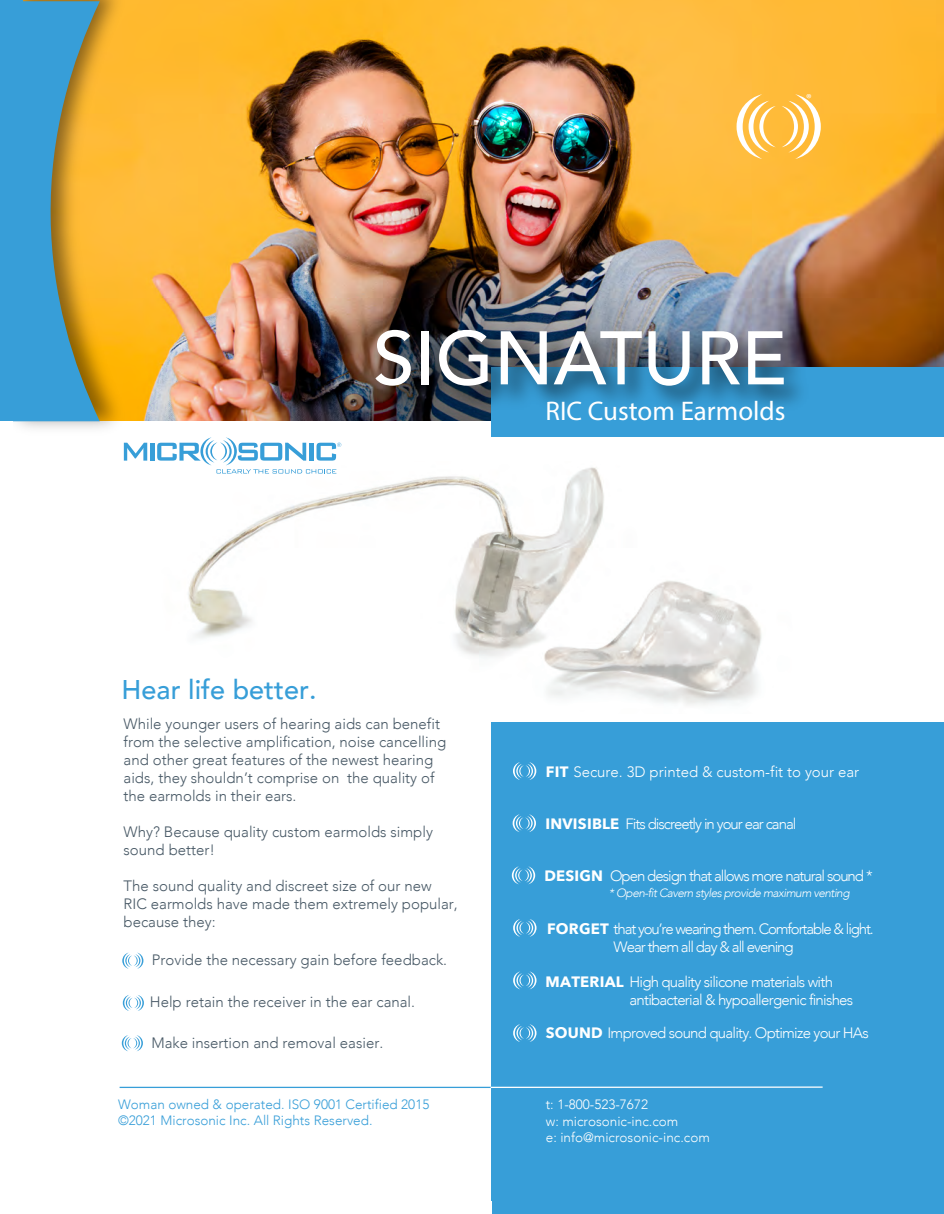
<style>
.page{position:relative;width:944px;height:1214px;background:#fff}
.page>*{position:absolute;margin:0;border:0;box-sizing:border-box;transform-origin:0 0}
.t1{font:500 75px "Avenir";color:#fff}
.t2{font:27px "Myriad Pro";color:#fff}
.t3{font:500 27px "Avenir";color:#379ed8}
.t4{font:300 15px/18px "Avenir";color:#475865}
.t5{font:300 15px "Avenir";letter-spacing:-.05em;color:#fff}
.t6{font:300 15px "Avenir";letter-spacing:-.07em;color:#fff}
.t7{font:300 15px "Avenir";letter-spacing:-.075em;color:#fff}
.t8{font:300 15px "Avenir";color:#fff}
.t9{font:300 13.5px/16.2px "Avenir";color:#379ed8}
.t10{font:300 13.5px/16.2px "Avenir";color:#fff}
.t11{font:13.2px "Myriad Pro";color:#fff}
.t12{font:italic 300 12px "Avenir";letter-spacing:-.05em;color:#fff}
.s1{font-family:"Avenir Next";font-weight:700}
</style>
<div class="page">
<img style="left:133px;top:0;width:811px;height:421px">
<img style="left:13px;top:0;width:120px;height:429px">
<svg style="left:23px;top:1px;width:77px;height:420px;background:#7c9d8b"></svg>
<hr style="left:120px;top:1086px;width:371px;height:2px;background:#379ed8">
<div style="left:491px;top:367px;width:453px;height:847px;background:#379ed8"></div>
<div style="left:0;top:0;width:23px;height:421px;background:#379ed8"></div>
<hr style="left:491px;top:1086px;width:331px;height:2px;background:#fff">
<div style="left:472px;top:437px;width:472px;height:284px;background:#fff"></div>
<img style="left:188px;top:467px;width:570px;height:238px">
<svg style="left:736px;top:94px;width:39px;height:65px"></svg>
<svg style="left:781px;top:94px;width:39px;height:65px"></svg>
<svg style="left:124px;top:443px;width:23px;height:17px"></svg>
<hr style="left:150px;top:443px;width:4px;height:17px;background:#379ed8">
<svg style="left:157px;top:437px;width:184px;height:36px"></svg>
<svg style="left:122px;top:952px;width:21px;height:16px"></svg>
<svg style="left:123px;top:995px;width:21px;height:16px"></svg>
<svg style="left:122px;top:1035px;width:21px;height:16px"></svg>
<svg style="left:513px;top:762px;width:23px;height:18px"></svg>
<svg style="left:512px;top:866px;width:23px;height:18px"></svg>
<svg style="left:513px;top:971px;width:23px;height:18px"></svg>
<svg style="left:513px;top:1024px;width:23px;height:18px"></svg>
<svg style="left:512px;top:814px;width:24px;height:18px"></svg>
<svg style="left:513px;top:919px;width:23px;height:17px"></svg>
<img style="left:359px;top:299px;width:585px;height:122px">
<img style="left:622px;top:467px;width:140px;height:206px">
<p class="t11" style="left:806px;top:90px;width:7px">®</p>
<h1 class="t1" style="left:373px;top:293px;width:415px">SIGNATURE</h1>
<h2 class="t2" style="left:545px;top:395px;width:241px">RIC Custom Earmolds</h2>
<h2 class="t3" style="left:122px;top:666px;width:196px">Hear life better.</h2>
<p class="t4" style="left:124px;top:714px;width:324px">While younger users of hearing aids can benefit from the selective amplification, noise cancelling and other great features of the newest hearing aids, they shouldn’t comprise on the quality of the earmolds in their ears.</p>
<p class="t4" style="left:124px;top:822px;width:311px">Why? Because quality custom earmolds simply sound better!</p>
<p class="t4" style="left:124px;top:876px;width:336px">The sound quality and discreet size of our new<br>RIC earmolds have made them extremely popular, because they:</p>
<p class="t4" style="left:152px;top:950px;width:297px">Provide the necessary gain before feedback.</p>
<p class="t4" style="left:150px;top:993px;width:267px">Help retain the receiver in the ear canal.</p>
<p class="t4" style="left:151px;top:1034px;width:233px">Make insertion and removal easier.</p>
<p class="t9" style="left:118px;top:1096px;width:313px">Woman owned &amp; operated. ISO 9001 Certified 2015 ©2021 Microsonic Inc. All Rights Reserved.</p>
<p class="t8" style="left:546px;top:763px;width:315px"><span class="s1">FIT</span> Secure. 3D printed &amp; custom-fit to your ear</p>
<p class="t6" style="left:545px;top:815px;width:252px"><span class="s1">INVISIBLE</span> Fits discreetly in your ear canal</p>
<p class="t6" style="left:544px;top:866px;width:330px"><span class="s1">DESIGN</span> Open design that allows more natural sound *</p>
<p class="t12" style="left:609px;top:886px;width:242px">* Open-fit Cavern styles provide maximum venting</p>
<p class="t7" style="left:547px;top:919px;width:328px"><span class="s1">FORGET</span> that you’re wearing them. Comfortable &amp; light.</p>
<p class="t6" style="left:613px;top:937px;width:182px">Wear them all day &amp; all evening</p>
<p class="t5" style="left:545px;top:973px;width:289px"><span class="s1">MATERIAL</span> High quality silicone materials with</p>
<p class="t5" style="left:629px;top:991px;width:225px">antibacterial &amp; hypoallergenic finishes</p>
<p class="t5" style="left:546px;top:1024px;width:324px"><span class="s1">SOUND</span> Improved sound quality. Optimize your HAs</p>
<p class="t10" style="left:546px;top:1096px;width:165px">t: 1-800-523-7672<br>w: microsonic-inc.com<br>e: info@microsonic-inc.com</p>
</div>
